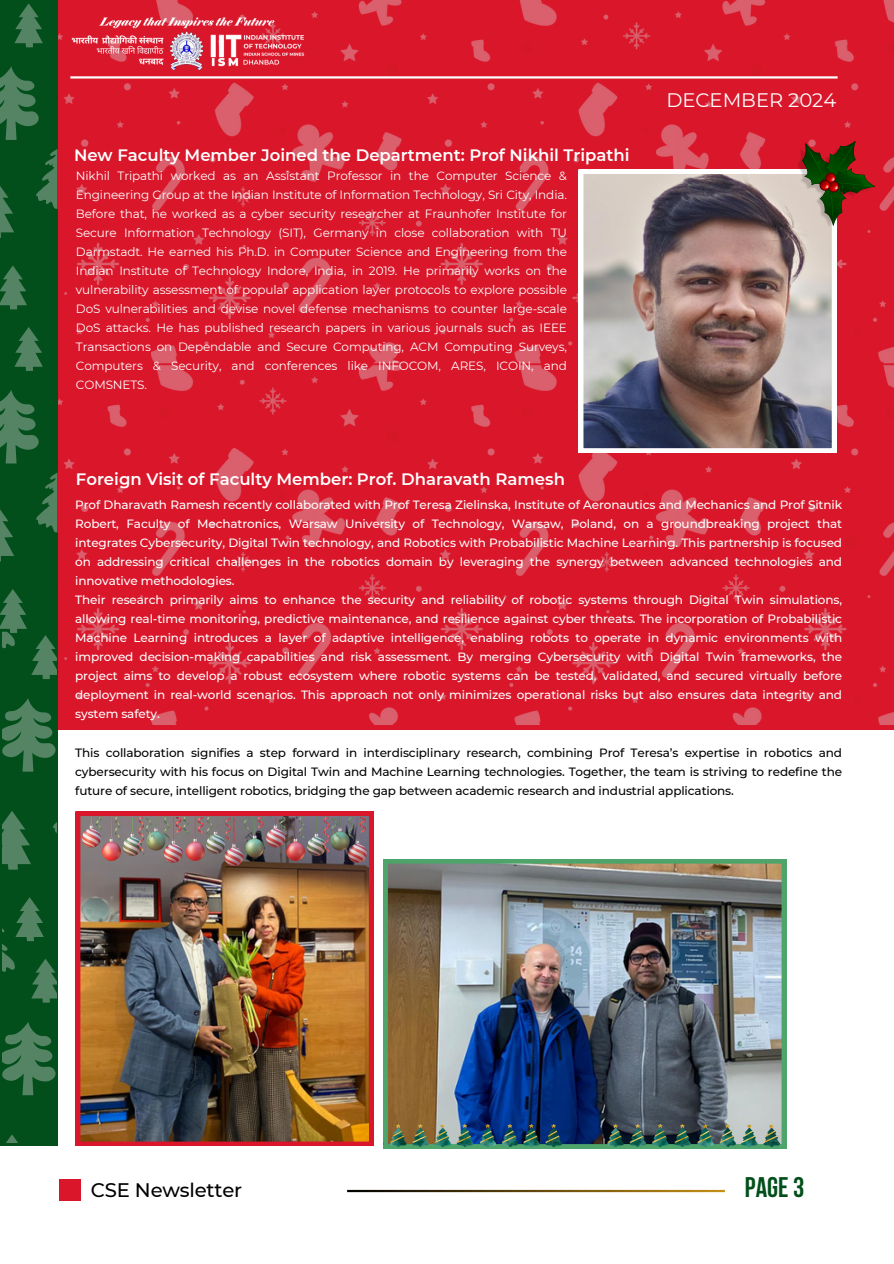
<style>
.page{position:relative;width:894px;height:1264px;background:#fff}
.page>*{position:absolute;margin:0;border:0;box-sizing:border-box;transform-origin:0 0}
.t1{font:700 28.2px "Bebas Neue";color:#034f1b}
.t2{font:500 19.65px "Montserrat";letter-spacing:-.01em;color:#000}
.t3{font:19.5px "Montserrat";color:#fff}
.t4{font:600 16.5px "Montserrat";color:#fff}
.t5{font:500 12px/19px "Montserrat";letter-spacing:-.01em;color:#fff}
.t6{font:12px/19px "Montserrat";letter-spacing:-.01em;color:#fff;text-align:justify}
.t7{font:500 12px/19px "Montserrat";letter-spacing:-.01em;color:#000;text-align:justify}
</style>
<div class="page">
<img style="left:57px;top:0;width:836px;height:724px">
<hr style="left:70px;top:76px;width:767px;height:3px;background:#fff">
<img style="left:578px;top:169px;width:258px;height:283px">
<div style="left:60px;top:1179px;width:21px;height:21px;background:#d9162a"></div>
<img style="left:70px;top:11px;width:237px;height:62px">
<img style="left:76px;top:811px;width:297px;height:334px">
<img style="left:383px;top:859px;width:402px;height:289px">
<svg style="left:0;top:0;width:57px;height:1142px;background:#165b2c"></svg>
<img style="left:774px;top:127px;width:108px;height:112px">
<svg style="left:791px;top:133px;width:88px;height:96px;background:#9b493f"></svg>
<img style="left:81px;top:817px;width:286px;height:48px">
<img style="left:383px;top:1124px;width:178px;height:22px">
<img style="left:601px;top:1124px;width:177px;height:22px">
<p class="t4" style="left:74px;top:144px;width:557px">New Faculty Member Joined the Department: Prof Nikhil Tripathi</p>
<h2 class="t6" style="left:76px;top:166px;width:492px">Nikhil Tripathi worked as an Assistant Professor in the Computer Science &amp; Engineering Group at the Indian Institute of Information Technology, Sri City, India.<br>Before that, he worked as a cyber security researcher at Fraunhofer Institute for Secure Information Technology (SIT), Germany in close collaboration with TU Darmstadt. He earned his Ph.D. in Computer Science and Engineering from the Indian Institute of Technology Indore, India, in 2019. He primarily works on the vulnerability assessment of popular application layer protocols to explore possible DoS vulnerabilities and devise novel defense mechanisms to counter large-scale DoS attacks. He has published research papers in various journals such as IEEE Transactions on Dependable and Secure Computing, ACM Computing Surveys, Computers &amp; Security, and conferences like INFOCOM, ARES, ICOIN, and COMSNETS.</h2>
<h4 class="t4" style="left:76px;top:469px;width:490px">Foreign Visit of Faculty Member: Prof. Dharavath Ramesh</h4>
<p class="t3" style="left:666px;top:88px;width:171px">DECEMBER 2024</p>
<p class="t5" style="left:75px;top:495px;width:768px">Prof Dharavath Ramesh recently collaborated with Prof Teresa Zielinska, Institute of Aeronautics and Mechanics and Prof Sitnik Robert, Faculty of Mechatronics, Warsaw University of Technology, Warsaw, Poland, on a groundbreaking project that integrates Cybersecurity, Digital Twin technology, and Robotics with Probabilistic Machine Learning. This partnership is focused on addressing critical challenges in the robotics domain by leveraging the synergy between advanced technologies and innovative methodologies.<br>Their research primarily aims to enhance the security and reliability of robotic systems through Digital Twin simulations, allowing real-time monitoring, predictive maintenance, and resilience against cyber threats. The incorporation of Probabilistic Machine Learning introduces a layer of adaptive intelligence, enabling robots to operate in dynamic environments with improved decision-making capabilities and risk assessment. By merging Cybersecurity with Digital Twin frameworks, the project aims to develop a robust ecosystem where robotic systems can be tested, validated, and secured virtually before deployment in real-world scenarios. This approach not only minimizes operational risks but also ensures data integrity and system safety.</p>
<p class="t7" style="left:75px;top:742px;width:768px">This collaboration signifies a step forward in interdisciplinary research, combining Prof Teresa’s expertise in robotics and cybersecurity with his focus on Digital Twin and Machine Learning technologies. Together, the team is striving to redefine the future of secure, intelligent robotics, bridging the gap between academic research and industrial applications.</p>
<p class="t2" style="left:91px;top:1178px;width:153px">CSE Newsletter</p>
<p class="t1" style="left:744px;top:1175px;width:61px">PAGE3</p>
</div>
